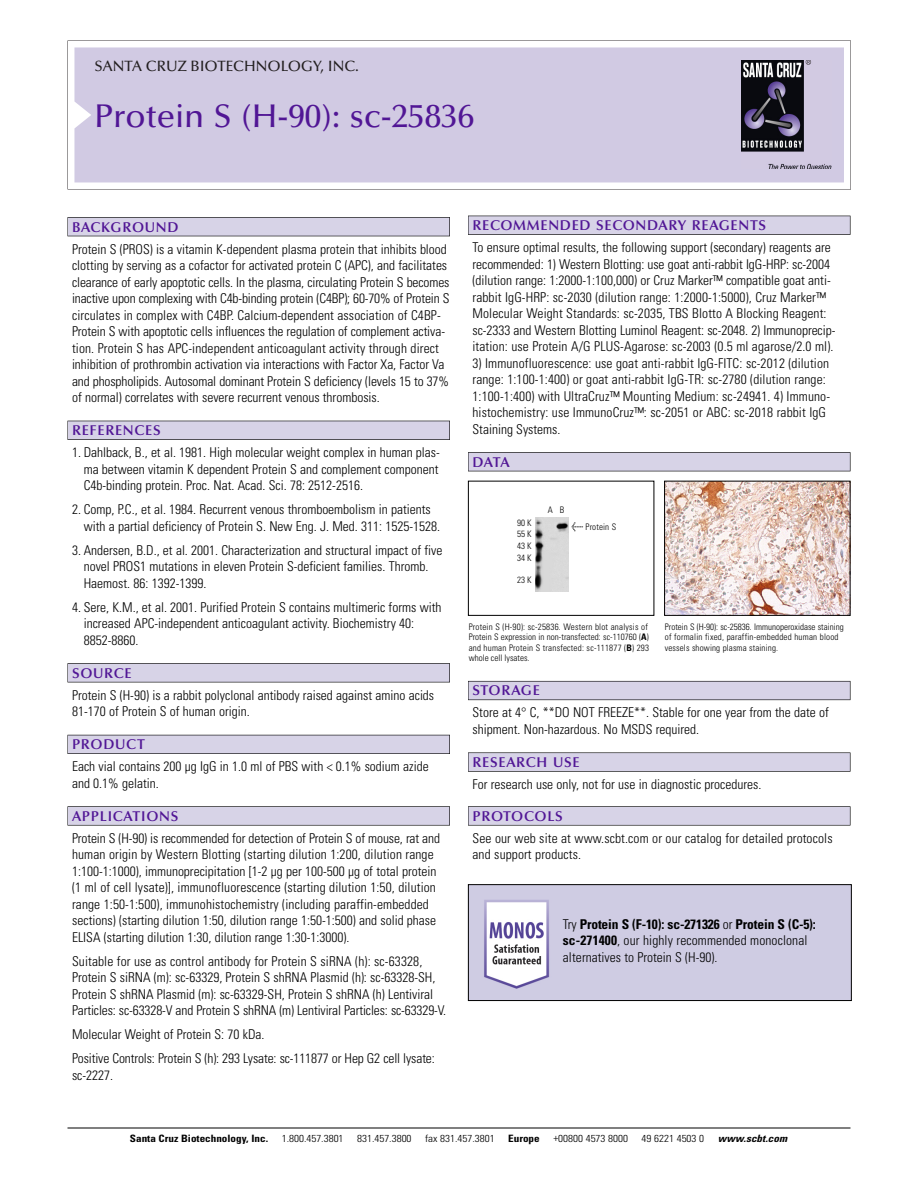
<style>
.page{position:relative;width:918px;height:1188px;background:#fff}
.page>*{position:absolute;margin:0;border:0;box-sizing:border-box;transform-origin:0 0}
.t1{font:500 33px "Optima";color:#511695}
.t2{font:500 15px "Optima";color:#231f20}
.t3{font:600 14.25px "Optima";letter-spacing:.05em;color:#511695}
.t4{font:300 condensed 13.5px/16.5px "Univers";color:#000}
.t5{font:300 condensed 10.2px "Univers";color:#000;scale:1.1 1}
.t6{font:700 condensed 10.2px "Univers";color:#000;scale:1.1 1}
.t7{font:italic 700 condensed 10.2px "Univers";letter-spacing:.005em;color:#000;scale:1.1 1}
.t8{font:300 condensed 9px/10.5px "Univers";letter-spacing:.015em;color:#000}
.s1{font-family:"Meta Plus";font-weight:400;font-stretch:normal;font-size:10.5px}
.s2{font-weight:700}
</style>
<div class="page">
<svg style="left:68px;top:40px;width:783px;height:149px"></svg>
<div style="left:74px;top:47px;width:770px;height:135px;background:#d1cae3"></div>
<img style="left:741px;top:60px;width:90px;height:108px">
<div style="left:68px;top:217px;width:382px;height:19px;background:#525156"></div>
<div style="left:68px;top:218px;width:381px;height:18px;background:#d7d3e7"></div>
<div style="left:68px;top:421px;width:382px;height:19px;background:#515055"></div>
<div style="left:68px;top:421px;width:381px;height:18px;background:#d7d3e7"></div>
<div style="left:68px;top:663px;width:382px;height:19px;background:#545357"></div>
<div style="left:68px;top:664px;width:381px;height:18px;background:#d7d3e7"></div>
<div style="left:68px;top:735px;width:382px;height:19px;background:#54535a"></div>
<div style="left:68px;top:735px;width:381px;height:18px;background:#d7d3e7"></div>
<svg style="left:68px;top:806px;width:382px;height:20px"></svg>
<div style="left:68px;top:807px;width:381px;height:18px;background:#d7d3e7"></div>
<div style="left:468px;top:216px;width:382px;height:19px;background:#525155"></div>
<div style="left:468px;top:216px;width:382px;height:18px;background:#d7d3e7"></div>
<div style="left:468px;top:452px;width:382px;height:19px;background:#525155"></div>
<div style="left:468px;top:453px;width:382px;height:18px;background:#d7d3e7"></div>
<div style="left:468px;top:681px;width:382px;height:19px;background:#66646d"></div>
<div style="left:468px;top:682px;width:382px;height:18px;background:#d7d3e7"></div>
<svg style="left:468px;top:752px;width:382px;height:20px"></svg>
<div style="left:468px;top:753px;width:382px;height:18px;background:#d7d3e7"></div>
<svg style="left:468px;top:806px;width:382px;height:20px"></svg>
<div style="left:468px;top:807px;width:382px;height:18px;background:#d7d3e7"></div>
<hr style="left:68px;top:1128px;width:782px;height:1px;background:#000">
<div style="left:468px;top:481px;width:186px;height:135px;border:1px solid #000"></div>
<img style="left:535px;top:518px;width:33px;height:74px">
<img style="left:666px;top:483px;width:182px;height:131px">
<div style="left:664px;top:481px;width:186px;height:135px;border:1px solid #000"></div>
<img style="left:470px;top:886px;width:380px;height:113px">
<div style="left:468px;top:884px;width:384px;height:117px;border:1px solid #000"></div>
<p class="t2" style="left:94px;top:61px;width:266px">SANTA CRUZ BIOTECHNOLOGY, INC.</p>
<h1 class="t1" style="left:94px;top:103px;width:381px">Protein S (H-90): sc-25836</h1>
<p class="t3" style="left:72px;top:221px;width:108px">BACKGROUND</p>
<p class="t4" style="left:72px;top:242px;width:379px">Protein S (PROS) is a vitamin K-dependent plasma protein that inhibits blood clotting by serving as a cofactor for activated protein C (APC), and facilitates clearance of early apoptotic cells. In the plasma, circulating Protein S becomes inactive upon complexing with C4b-binding protein (C4BP); 60-70% of Protein S circulates in complex with C4BP. Calcium-dependent association of C4BP-Protein S with apoptotic cells influences the regulation of complement activa&shy;tion. Protein S has APC-independent anticoagulant activity through direct inhibition of prothrombin activation via interactions with Factor Xa, Factor Va and phospholipids. Autosomal dominant Protein S deficiency (levels 15 to 37% of normal) correlates with severe recurrent venous thrombosis.</p>
<p class="t3" style="left:72px;top:425px;width:90px">REFERENCES</p>
<p class="t4" style="left:84px;top:445px;width:358px;text-align:justify;text-indent:-12px">1. Dahlback, B., et al. 1981. High molecular weight complex in human plas&shy;ma between vitamin K dependent Protein S and complement component C4b-binding protein. Proc. Nat. Acad. Sci. 78: 2512-2516.</p>
<p class="t4" style="left:84px;top:502px;width:358px;text-indent:-12px">2. Comp, P.C., et al. 1984. Recurrent venous thromboembolism in patients with a partial deficiency of Protein S. New Eng. J. Med. 311: 1525-1528.</p>
<p class="t4" style="left:84px;top:543px;width:360px;text-indent:-12px">3. Andersen, B.D., et al. 2001. Characterization and structural impact of five novel PROS1 mutations in eleven Protein S-deficient families. Thromb.<br>Haemost. 86: 1392-1399.</p>
<p class="t4" style="left:84px;top:600px;width:359px;text-indent:-12px">4. Sere, K.M., et al. 2001. Purified Protein S contains multimeric forms with increased APC-independent anticoagulant activity. Biochemistry 40:<br>8852-8860.</p>
<p class="t3" style="left:72px;top:667px;width:61px">SOURCE</p>
<p class="t4" style="left:72px;top:688px;width:364px">Protein S (H-90) is a rabbit polyclonal antibody raised against amino acids<br>81-170 of Protein S of human origin.</p>
<p class="t3" style="left:72px;top:739px;width:74px">PRODUCT</p>
<p class="t4" style="left:72px;top:759px;width:358px">Each vial contains 200 µg IgG in 1.0 ml of PBS with &lt; 0.1% sodium azide and 0.1% gelatin.</p>
<p class="t3" style="left:72px;top:810px;width:108px">APPLICATIONS</p>
<p class="t4" style="left:72px;top:831px;width:370px">Protein S (H-90) is recommended for detection of Protein S of mouse, rat and human origin by Western Blotting (starting dilution 1:200, dilution range 1:100-1:1000), immunoprecipitation [1-2 µg per 100-500 µg of total protein (1 ml of cell lysate)], immunofluorescence (starting dilution 1:50, dilution range 1:50-1:500), immunohistochemistry (including paraffin-embedded sections) (starting dilution 1:50, dilution range 1:50-1:500) and solid phase ELISA (starting dilution 1:30, dilution range 1:30-1:3000).</p>
<p class="t4" style="left:72px;top:954px;width:376px">Suitable for use as control antibody for Protein S siRNA (h): sc-63328, Protein S siRNA (m): sc-63329, Protein S shRNA Plasmid (h): sc-63328-SH, Protein S shRNA Plasmid (m): sc-63329-SH, Protein S shRNA (h) Lentiviral Particles: sc-63328-V and Protein S shRNA (m) Lentiviral Particles: sc-63329-V.</p>
<p class="t4" style="left:72px;top:1024px;width:364px;line-height:24px">Molecular Weight of Protein S: 70 kDa.<br>Positive Controls: Protein S (h): 293 Lysate: sc-111877 or Hep G2 cell lysate:</p>
<p class="t4" style="left:72px;top:1068px;width:43px">sc-2227.</p>
<p class="t3" style="left:473px;top:219px;width:295px">RECOMMENDED SECONDARY REAGENTS</p>
<p class="t4" style="left:473px;top:240px;width:364px">To ensure optimal results, the following support (secondary) reagents are recommended: 1) Western Blotting: use goat anti-rabbit IgG-HRP: sc-2004 (dilution range: 1:2000-1:100,000) or Cruz Marker™ compatible goat anti&shy;rabbit IgG-HRP: sc-2030 (dilution range: 1:2000-1:5000), Cruz Marker™ Molecular Weight Standards: sc-2035, TBS Blotto A Blocking Reagent: sc-2333 and Western Blotting Luminol Reagent: sc-2048. 2) Immunoprecip&shy;itation: use Protein A/G PLUS-Agarose: sc-2003 (0.5 ml agarose/2.0 ml).</p>
<p class="t4" style="left:473px;top:356px;width:359px">3) Immunofluorescence: use goat anti-rabbit IgG-FITC: sc-2012 (dilution range: 1:100-1:400) or goat anti-rabbit IgG-TR: sc-2780 (dilution range:<br>1:100-1:400) with UltraCruz™ Mounting Medium: sc-24941. 4) Immuno&shy;histochemistry: use ImmunoCruz™: sc-2051 or ABC: sc-2018 rabbit IgG Staining Systems.</p>
<p class="t3" style="left:473px;top:456px;width:39px">DATA</p>
<p class="t8" style="left:517px;top:519px;width:16px">90 K<br>55 K</p>
<p class="t8" style="left:517px;top:541px;width:16px;line-height:12px">43 K<br>34 K</p>
<p class="t8" style="left:517px;top:576px;width:16px">23 K</p>
<p class="t8" style="left:548px;top:506px;width:18px">A B</p>
<p class="t8" style="left:572px;top:523px;width:46px"><span class="s1">&lt;</span> Protein S</p>
<p class="t8" style="left:469px;top:622px;width:182px">Protein S (H-90): sc-25836. Western blot analysis of Protein S expression in non-transfected: sc-110760 (<span class="s2">A</span>) and human Protein S transfected: sc-111877 (<span class="s2">B</span>) 293 whole cell lysates.</p>
<p class="t8" style="left:665px;top:622px;width:180px">Protein S (H-90): sc-25836. Immunoperoxidase staining of formalin fixed, paraffin-embedded human blood vessels showing plasma staining.</p>
<p class="t3" style="left:473px;top:685px;width:69px">STORAGE</p>
<p class="t4" style="left:473px;top:706px;width:358px">Store at 4° C, **DO NOT FREEZE**. Stable for one year from the date of shipment. Non-hazardous. No MSDS required.</p>
<p class="t3" style="left:473px;top:756px;width:109px">RESEARCH USE</p>
<p class="t4" style="left:473px;top:777px;width:290px">For research use only, not for use in diagnostic procedures.</p>
<p class="t3" style="left:473px;top:810px;width:92px">PROTOCOLS</p>
<p class="t4" style="left:473px;top:831px;width:362px">See our web site at www.scbt.com or our catalog for detailed protocols and support products.</p>
<p class="t4" style="left:563px;top:917px;width:255px">Try <span class="s2">Protein S (F-10): sc-271326</span> or <span class="s2">Protein S (C-5): sc-271400</span>, our highly recommended monoclonal alternatives to Protein S (H-90).</p>
<p class="t6" style="left:130px;top:1135px;width:127px">Santa Cruz Biotechnology, Inc.</p>
<p class="t5" style="left:282px;top:1135px;width:58px">1.800.457.3801</p>
<p class="t5" style="left:357px;top:1135px;width:51px">831.457.3800</p>
<p class="t5" style="left:425px;top:1135px;width:65px">fax 831.457.3801</p>
<p class="t6" style="left:508px;top:1135px;width:30px">Europe</p>
<p class="t5" style="left:553px;top:1135px;width:69px">+00800 4573 8000</p>
<p class="t5" style="left:642px;top:1135px;width:58px">49 6221 4503 0</p>
<p class="t7" style="left:718px;top:1135px;width:64px">www.scbt.com</p>
</div>
